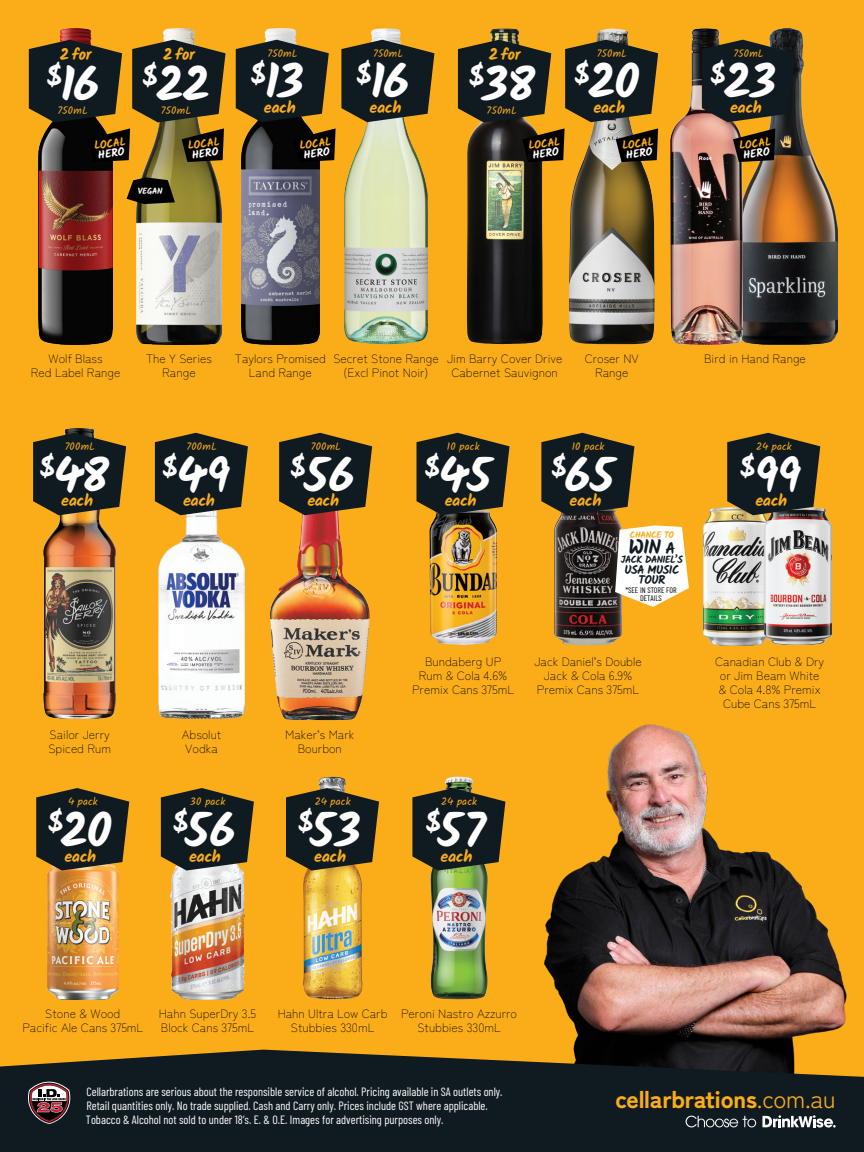
<style>
.page{position:relative;width:864px;height:1152px;background:#faad19}
.page>*{position:absolute;margin:0;border:0;box-sizing:border-box;transform-origin:0 0}
.New_statement{font:700 47.8px "Kalam";color:#fff}
.New_statement-2{font:700 47.6px "Kalam";color:#fff}
.t1{font:900 24px "Zen Kaku Gothic New";letter-spacing:-.01em;color:#faad19}
.t2{font:700 20px "Kalam";color:#101a21}
.New_statement-3{font:700 16.2px "Kalam";letter-spacing:-.025em;color:#faad19}
.t3{font:300 12px/14px "Zen Kaku Gothic New";color:#000;text-align:center}
.t4{font:12px/14px "Barlow Condensed";color:#fff}
.t5{font:700 12px/10.4px "Kalam";letter-spacing:-.04em;color:#101a21;text-align:center}
.t6{font:700 11.2px/9.8px "Kalam";color:#faad19}
.t7{font:10.6px "Kalam";letter-spacing:.015em;color:#faad19}
.t8{font:700 10px "Kalam";letter-spacing:-.06em;color:#101a21}
.t9{font:700 9px "Kalam";letter-spacing:-.04em;color:#faad19}
.t10{font:700 8.6px "Kalam";letter-spacing:-.02em;color:#fff}
.New_statement-4{font:8px/8px "Barlow Condensed";color:#000;text-align:center}
.s1{color:#fff}
.s2{font-size:16px}
.s3{font-weight:400}
</style>
<div class="page">
<img style="left:743px;top:28px;width:95px;height:316px">
<img style="left:47px;top:871px;width:72px;height:129px">
<img style="left:171px;top:871px;width:73px;height:129px">
<img style="left:430px;top:777px;width:58px;height:222px">
<img style="left:303px;top:777px;width:29px;height:109px">
<img style="left:38px;top:28px;width:75px;height:316px">
<img style="left:467px;top:28px;width:76px;height:316px">
<img style="left:569px;top:28px;width:86px;height:316px">
<img style="left:344px;top:28px;width:84px;height:316px">
<img style="left:670px;top:28px;width:73px;height:316px">
<img style="left:270px;top:515px;width:100px;height:205px">
<img style="left:430px;top:515px;width:67px;height:130px">
<img style="left:703px;top:507px;width:61px;height:138px">
<img style="left:764px;top:508px;width:68px;height:137px">
<img style="left:554px;top:515px;width:68px;height:130px">
<img style="left:242px;top:28px;width:77px;height:316px">
<img style="left:137px;top:28px;width:84px;height:316px">
<img style="left:159px;top:515px;width:85px;height:203px">
<img style="left:44px;top:429px;width:72px;height:289px">
<svg style="left:33px;top:433px;width:93px;height:82px;background:#323020"></svg>
<svg style="left:155px;top:433px;width:93px;height:82px;background:#343122"></svg>
<svg style="left:458px;top:40px;width:93px;height:82px;background:#2f2e20"></svg>
<svg style="left:29px;top:40px;width:93px;height:82px;background:#2f2c1f"></svg>
<svg style="left:341px;top:40px;width:93px;height:82px;background:#343123"></svg>
<svg style="left:702px;top:40px;width:93px;height:82px;background:#1d2223"></svg>
<svg style="left:565px;top:40px;width:93px;height:82px;background:#322f21"></svg>
<svg style="left:279px;top:433px;width:93px;height:82px;background:#343020"></svg>
<svg style="left:412px;top:788px;width:93px;height:83px;background:#323121"></svg>
<svg style="left:286px;top:788px;width:93px;height:83px;background:#353221"></svg>
<svg style="left:36px;top:788px;width:93px;height:83px;background:#373222"></svg>
<svg style="left:161px;top:788px;width:93px;height:83px;background:#363426"></svg>
<svg style="left:417px;top:433px;width:93px;height:82px;background:#322f20"></svg>
<svg style="left:541px;top:433px;width:93px;height:82px;background:#302e20"></svg>
<svg style="left:727px;top:433px;width:93px;height:82px;background:#2d2e23"></svg>
<svg style="left:132px;top:40px;width:94px;height:82px;background:#333121"></svg>
<svg style="left:236px;top:40px;width:93px;height:82px;background:#312f20"></svg>
<img style="left:544px;top:724px;width:303px;height:326px">
<svg style="left:0;top:1050px;width:864px;height:102px;background:#20241f"></svg>
<svg style="left:28px;top:1077px;width:43px;height:47px;background:#5f4a4f"></svg>
<svg style="left:762px;top:1115px;width:74px;height:13px"></svg>
<svg style="left:686px;top:1116px;width:70px;height:11px"></svg>
<svg style="left:127px;top:177px;width:48px;height:27px"></svg>
<svg style="left:88px;top:128px;width:42px;height:34px"></svg>
<svg style="left:182px;top:128px;width:42px;height:34px"></svg>
<svg style="left:293px;top:128px;width:43px;height:34px"></svg>
<svg style="left:522px;top:128px;width:43px;height:34px"></svg>
<svg style="left:616px;top:128px;width:42px;height:34px"></svg>
<svg style="left:733px;top:128px;width:42px;height:34px"></svg>
<svg style="left:615px;top:525px;width:74px;height:82px;background:#f6ead4"></svg>
<p class="New_statement-3" style="left:60px;top:45px;width:33px">2 for</p>
<p class="New_statement" style="left:46px;top:56px;width:54px"><sup>$</sup>16</p>
<p class="t7" style="left:57px;top:103px;width:32px">750mL</p>
<p class="New_statement-3" style="left:163px;top:45px;width:33px">2 for</p>
<p class="New_statement" style="left:142px;top:56px;width:70px"><sup>$</sup>22</p>
<p class="t7" style="left:161px;top:103px;width:32px">750mL</p>
<p class="t7" style="left:267px;top:46px;width:32px">750mL</p>
<p class="New_statement-2" style="left:250px;top:54px;width:55px"><sup>$</sup>13</p>
<p class="New_statement-3" style="left:264px;top:98px;width:33px">each</p>
<p class="t7" style="left:373px;top:46px;width:32px">750mL</p>
<p class="New_statement-2" style="left:356px;top:54px;width:55px"><sup>$</sup>16</p>
<p class="New_statement-3" style="left:370px;top:98px;width:33px">each</p>
<p class="New_statement-3" style="left:489px;top:45px;width:33px">2 for</p>
<p class="New_statement" style="left:469px;top:56px;width:68px"><sup>$</sup>38</p>
<p class="t7" style="left:487px;top:103px;width:32px">750mL</p>
<p class="t7" style="left:597px;top:46px;width:32px">750mL</p>
<p class="New_statement-2" style="left:574px;top:54px;width:66px"><sup>$</sup>20</p>
<p class="New_statement-3" style="left:593px;top:98px;width:33px">each</p>
<p class="t7" style="left:733px;top:46px;width:32px">750mL</p>
<p class="New_statement-2" style="left:710px;top:54px;width:68px"><sup>$</sup>23</p>
<p class="New_statement-3" style="left:730px;top:98px;width:33px">each</p>
<p class="t6" style="left:94px;top:141px;width:33px;rotate:-8deg">LOCAL<br><span class="s1">HERO</span></p>
<p class="t6" style="left:187px;top:141px;width:33px;rotate:-8deg">LOCAL<br><span class="s1">HERO</span></p>
<p class="t6" style="left:299px;top:141px;width:33px;rotate:-8deg">LOCAL<br><span class="s1">HERO</span></p>
<p class="t6" style="left:528px;top:141px;width:33px;rotate:-8deg">LOCAL<br><span class="s1">HERO</span></p>
<p class="t6" style="left:621px;top:141px;width:33px;rotate:-8deg">LOCAL<br><span class="s1">HERO</span></p>
<p class="t6" style="left:739px;top:141px;width:33px;rotate:-8deg">LOCAL<br><span class="s1">HERO</span></p>
<p class="t10" style="left:138px;top:186px;width:26px">VEGAN</p>
<p class="t3" style="left:31px;top:352px;width:91px">Wolf Blass<br>Red Label Range</p>
<p class="t3" style="left:333px;top:352px;width:107px">Secret Stone Range (Excl Pinot Noir)</p>
<p class="t3" style="left:447px;top:352px;width:117px">Jim Barry Cover Drive</p>
<p class="t3" style="left:704px;top:352px;width:103px">Bird in Hand Range</p>
<p class="t3" style="left:146px;top:352px;width:67px">The Y Series<br>Range</p>
<p class="t3" style="left:235px;top:352px;width:92px">Taylors Promised<br>Land Range</p>
<p class="t3" style="left:585px;top:352px;width:56px">Croser NV<br>Range</p>
<p class="t3" style="left:452px;top:366px;width:108px">Cabernet Sauvignon</p>
<p class="t7" style="left:65px;top:439px;width:32px">700mL</p>
<p class="t7" style="left:187px;top:439px;width:32px">700mL</p>
<p class="t7" style="left:311px;top:439px;width:32px">700mL</p>
<p class="New_statement-2" style="left:39px;top:447px;width:71px"><sup>$</sup>48</p>
<p class="New_statement-3" style="left:61px;top:491px;width:33px">each</p>
<p class="New_statement-2" style="left:162px;top:447px;width:69px"><sup>$</sup>49</p>
<p class="New_statement-3" style="left:183px;top:491px;width:33px">each</p>
<p class="New_statement-2" style="left:290px;top:447px;width:66px"><sup>$</sup>56</p>
<p class="New_statement-3" style="left:307px;top:491px;width:33px">each</p>
<p class="t7" style="left:447px;top:439px;width:34px">10 pack</p>
<p class="New_statement-2" style="left:424px;top:447px;width:68px"><sup>$</sup>45</p>
<p class="New_statement-3" style="left:445px;top:491px;width:33px">each</p>
<p class="t7" style="left:572px;top:439px;width:34px">10 pack</p>
<p class="New_statement-2" style="left:551px;top:447px;width:65px"><sup>$</sup>65</p>
<p class="New_statement-3" style="left:570px;top:491px;width:33px">each</p>
<p class="t7" style="left:756px;top:439px;width:37px">24 pack</p>
<p class="New_statement-2" style="left:740px;top:447px;width:63px"><sup>$</sup>99</p>
<p class="New_statement-3" style="left:755px;top:491px;width:33px">each</p>
<p class="t9" style="left:630px;top:529px;width:46px">CHANCE TO</p>
<p class="t2" style="left:628px;top:535px;width:49px">WIN <span class="s2">A</span></p>
<p class="t8" style="left:621px;top:554px;width:64px">JACK DANIEL’S</p>
<p class="t5" style="left:624px;top:564px;width:57px">USA MUSIC<br>TOUR</p>
<p class="New_statement-4" style="left:625px;top:586px;width:53px">*SEE IN STORE FOR<br>DETAILS</p>
<p class="t3" style="left:412px;top:655px;width:104px">Bundaberg UP<br>Rum &amp; Cola 4.6%<br>Premix Cans 375mL</p>
<p class="t3" style="left:715px;top:655px;width:111px">Canadian Club &amp; Dry or Jim Beam White &amp; Cola 4.8% Premix<br>Cube Cans 375mL</p>
<p class="t3" style="left:534px;top:655px;width:109px">Jack Daniel’s Double<br>Jack &amp; Cola 6.9%<br>Premix Cans 375mL</p>
<p class="t3" style="left:48px;top:728px;width:64px;text-align:left">Sailor Jerry<br>Spiced Rum</p>
<p class="t3" style="left:182px;top:728px;width:41px;text-align:left">Absolut<br>Vodka</p>
<p class="t3" style="left:285px;top:728px;width:71px">Maker’s Mark<br>Bourbon</p>
<p class="t7" style="left:68px;top:794px;width:31px">4 pack</p>
<p class="New_statement-2" style="left:48px;top:803px;width:65px"><sup>$</sup>20</p>
<p class="t7" style="left:190px;top:794px;width:37px">30 pack</p>
<p class="New_statement-2" style="left:173px;top:803px;width:64px"><sup>$</sup>56</p>
<p class="t7" style="left:315px;top:794px;width:37px">24 pack</p>
<p class="New_statement-2" style="left:298px;top:803px;width:64px"><sup>$</sup>53</p>
<p class="New_statement-3" style="left:64px;top:846px;width:33px">each</p>
<p class="New_statement-3" style="left:189px;top:846px;width:33px">each</p>
<p class="New_statement-3" style="left:314px;top:846px;width:33px">each</p>
<p class="t7" style="left:441px;top:794px;width:37px">24 pack</p>
<p class="New_statement-2" style="left:426px;top:803px;width:62px"><sup>$</sup>57</p>
<p class="New_statement-3" style="left:441px;top:846px;width:33px">each</p>
<p class="t3" style="left:22px;top:1007px;width:122px">Stone &amp; Wood<br>Pacific Ale Cans 375mL</p>
<p class="t3" style="left:401px;top:1007px;width:118px">Peroni Nastro Azzurro<br>Stubbies 330mL</p>
<p class="t3" style="left:159px;top:1007px;width:99px;text-align:left">Hahn SuperDry 3.5<br>Block Cans 375mL</p>
<p class="t3" style="left:278px;top:1007px;width:111px">Hahn Ultra Low Carb<br>Stubbies 330mL</p>
<p class="t4" style="left:86px;top:1083px;width:418px">Cellarbrations are serious about the responsible service of alcohol. Pricing available in SA outlets only.<br>Retail quantities only. No trade supplied. Cash and Carry only. Prices include GST where applicable.<br>Tobacco &amp; Alcohol not sold to under 18’s. E. &amp; O.E. Images for advertising purposes only.</p>
<p class="t1" style="left:615px;top:1084px;width:222px">cellarbrations<span class="s3">.com.au</span></p>
</div>
